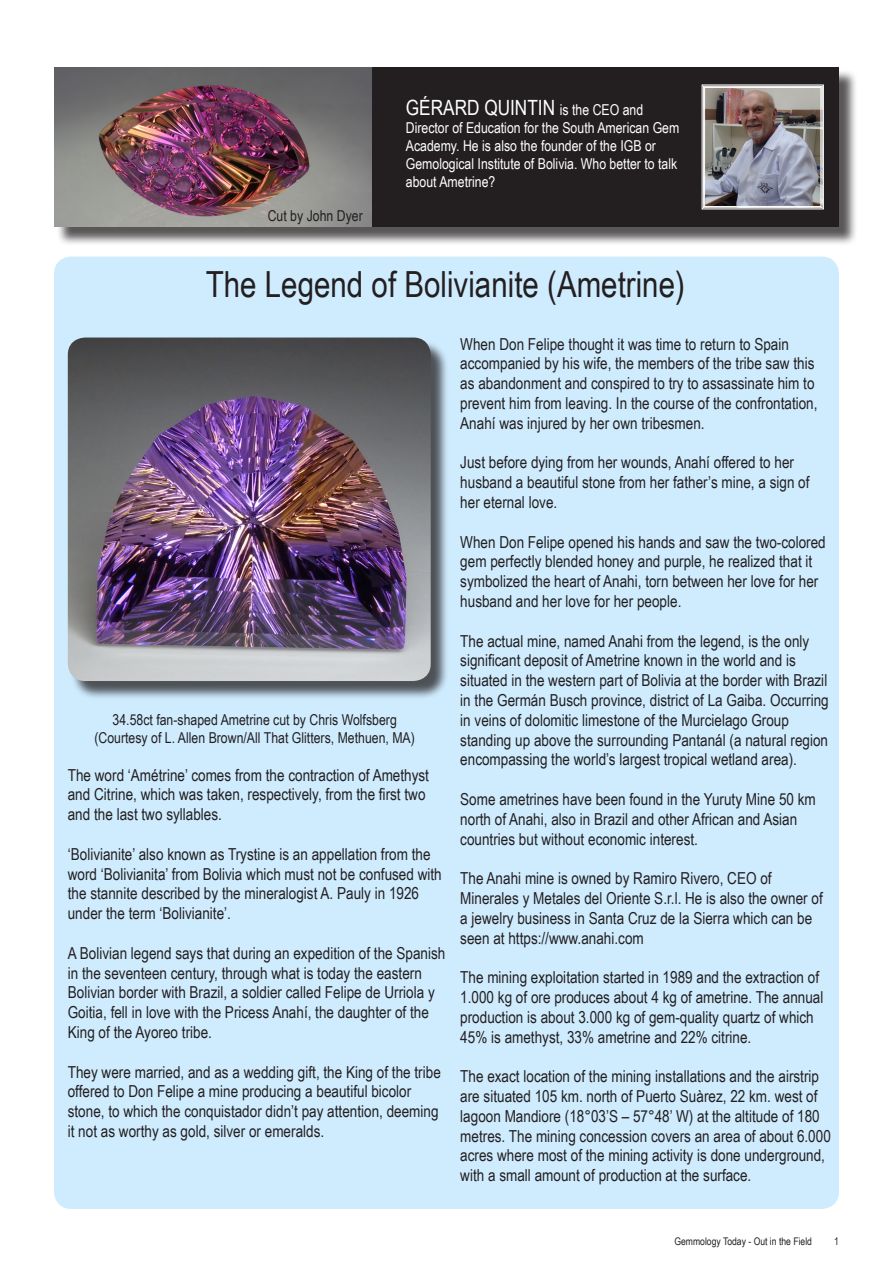
<style>
.page{position:relative;width:893px;height:1263px;background:#fff}
.page>*{position:absolute;margin:0;border:0;box-sizing:border-box;transform-origin:0 0}
.t1{font:36px "Arial Narrow";color:#231f20}
.t2{font:21px "Arial Narrow";color:#fff}
.t3{font:16.5px/19.8px "Arial Narrow";color:#231f20}
.t4{font:15px/18px "Arial Narrow";color:#fff}
.t5{font:15px/18px "Arial Narrow";color:#231f20;text-align:center}
.t6{font:10.5px "Arial Narrow";color:#231f20}
.s1{font-size:15px}
</style>
<div class="page">
<div style="left:54px;top:257px;width:785px;height:952px;background:#cfecff;border-radius:17px"></div>
<div style="left:56px;top:69px;width:802px;height:177px;background:#231f20;opacity:.75"></div>
<div style="left:54px;top:67px;width:785px;height:160px;background:#231f20"></div>
<img style="left:54px;top:67px;width:318px;height:160px">
<img style="left:702px;top:84px;width:122px;height:125px">
<div style="left:703px;top:86px;width:119px;height:122px;border:1px solid #fff"></div>
<div style="left:704px;top:87px;width:117px;height:120px;border:1px solid #fff"></div>
<div style="left:70px;top:340px;width:380px;height:360px;background:#231f20;opacity:.75"></div>
<img style="left:68px;top:337px;width:363px;height:344px">
<p class="t5" style="left:268px;top:206px;width:97px">Cut by John Dyer</p>
<p class="t2" style="left:406px;top:93px;width:239px">GÉRARD QUINTIN <span class="s1">is the CEO and</span></p>
<p class="t4" style="left:406px;top:119px;width:275px">Director of Education for the South American Gem Academy. He is also the founder of the IGB or Gemological Institute of Bolivia. Who better to talk about Ametrine?</p>
<p class="t1" style="left:206px;top:258px;width:481px">The Legend of Bolivianite (Ametrine)</p>
<p class="t5" style="left:94px;top:710px;width:322px">34.58ct fan-shaped Ametrine cut by Chris Wolfsberg (Courtesy of L. Allen Brown/All That Glitters, Methuen, MA)</p>
<p class="t3" style="left:68px;top:764px;width:363px">The word ‘Amétrine’ comes from the contraction of Amethyst and Citrine, which was taken, respectively, from the first two and the last two syllables.</p>
<p class="t3" style="left:68px;top:843px;width:376px">‘Bolivianite’ also known as Trystine is an appellation from the word ‘Bolivianita’ from Bolivia which must not be confused with the stannite described by the mineralogist A. Pauly in 1926 under the term ‘Bolivianite’.</p>
<p class="t3" style="left:68px;top:942px;width:379px">A Bolivian legend says that during an expedition of the Spanish in the seventeen century, through what is today the eastern Bolivian border with Brazil, a soldier called Felipe de Urriola y Goitia, fell in love with the Pricess Anahí, the daughter of the King of the Ayoreo tribe.</p>
<p class="t3" style="left:68px;top:1061px;width:375px">They were married, and as a wedding gift, the King of the tribe offered to Don Felipe a mine producing a beautiful bicolor stone, to which the conquistador didn’t pay attention, deeming it not as worthy as gold, silver or emeralds.</p>
<p class="t3" style="left:460px;top:333px;width:359px">When Don Felipe thought it was time to return to Spain accompanied by his wife, the members of the tribe saw this as abandonment and conspired to try to assassinate him to prevent him from leaving. In the course of the confrontation, Anahí was injured by her own tribesmen.</p>
<p class="t3" style="left:460px;top:452px;width:351px">Just before dying from her wounds, Anahí offered to her husband a beautiful stone from her father’s mine, a sign of her eternal love.</p>
<p class="t3" style="left:460px;top:531px;width:367px">When Don Felipe opened his hands and saw the two-colored gem perfectly blended honey and purple, he realized that it symbolized the heart of Anahi, torn between her love for her husband and her love for her people.</p>
<p class="t3" style="left:460px;top:630px;width:370px">The actual mine, named Anahi from the legend, is the only significant deposit of Ametrine known in the world and is situated in the western part of Bolivia at the border with Brazil in the Germán Busch province, district of La Gaiba. Occurring in veins of dolomitic limestone of the Murcielago Group standing up above the surrounding Pantanál (a natural region encompassing the world’s largest tropical wetland area).</p>
<p class="t3" style="left:460px;top:789px;width:357px">Some ametrines have been found in the Yuruty Mine 50 km north of Anahi, also in Brazil and other African and Asian countries but without economic interest.</p>
<p class="t3" style="left:460px;top:868px;width:364px">The Anahi mine is owned by Ramiro Rivero, CEO of Minerales y Metales del Oriente S.r.l. He is also the owner of a jewelry business in Santa Cruz de la Sierra which can be seen at https://www.anahi.com</p>
<p class="t3" style="left:460px;top:967px;width:365px">The mining exploitation started in 1989 and the extraction of 1.000 kg of ore produces about 4 kg of ametrine. The annual production is about 3.000 kg of gem-quality quartz of which 45% is amethyst, 33% ametrine and 22% citrine.</p>
<p class="t3" style="left:460px;top:1066px;width:372px">The exact location of the mining installations and the airstrip are situated 105 km. north of Puerto Suàrez, 22 km. west of lagoon Mandiore (18°03’S – 57°48’ W) at the altitude of 180 metres. The mining concession covers an area of about 6.000 acres where most of the mining activity is done underground, with a small amount of production at the surface.</p>
<p class="t6" style="left:674px;top:1234px;width:139px">Gemmology Today - Out in the Field</p>
<p class="t6" style="left:834px;top:1234px;width:6px">1</p>
</div>
